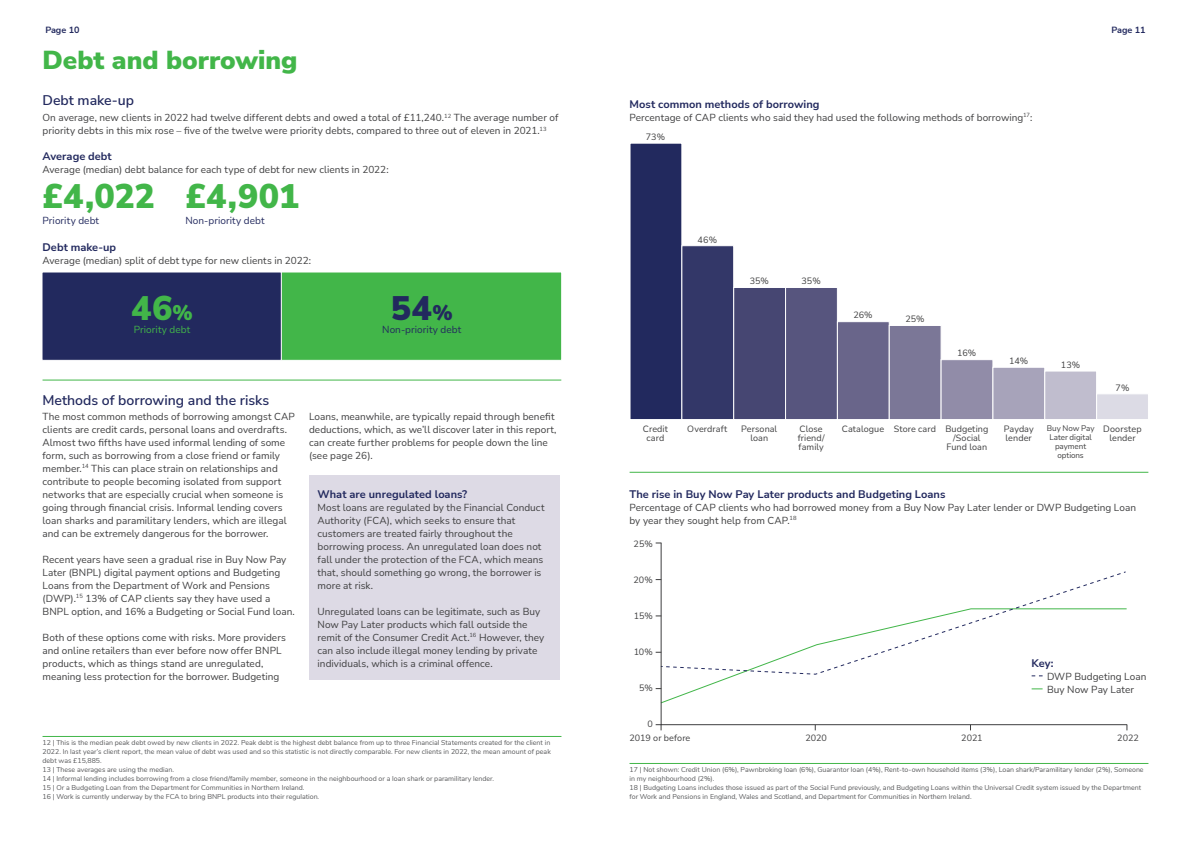
<style>
.page{position:relative;width:1191px;height:842px;background:#fff}
.page>*{position:absolute;margin:0;border:0;box-sizing:border-box;transform-origin:0 0}
.Stat_Paragraph{font:900 34px "Nunito Sans";letter-spacing:-.015em;color:#42b649}
.Stat_Paragraph-2{font:900 34px "Nunito Sans";color:#22295e}
.Section_Heading{font:900 26px "Nunito Sans";color:#42b649}
.Heading{font:600 14px "Nunito Sans";color:#22295e}
.Subheading___Graph_T{font:700 11px "Nunito Sans";letter-spacing:.005em;color:#22295e}
.Body_Text{font:10px/13px "Nunito Sans";letter-spacing:.005em;color:#3e3e3f}
.Stat_Paragraph-3{font:10px "Nunito Sans";letter-spacing:.01em;color:#22295e}
.Stat_Paragraph-4{font:10px "Nunito Sans";letter-spacing:.01em;color:#42b649}
.Graph__s{font:9px/9px "Nunito Sans";letter-spacing:.01em;color:#3e3e3f;text-align:center}
.t1{font:700 9px "Nunito Sans";color:#22295e}
.Graph__s-2{font:8px/9px "Nunito Sans";letter-spacing:-.005em;color:#3e3e3f;text-align:center}
.Footnote{font:7px/9px "Nunito";color:#57585a}
.s1{font-size:21px}
</style>
<div class="page">
<svg style="left:42px;top:272px;width:520px;height:89px;background:#377856"></svg>
<div style="left:630px;top:143px;width:52px;height:277px;background:#22295e"></div>
<div style="left:681px;top:245px;width:53px;height:175px;background:#333768;border:1px solid #fff"></div>
<div style="left:733px;top:287px;width:53px;height:133px;background:#464672;border:1px solid #fff"></div>
<div style="left:785px;top:287px;width:52px;height:133px;background:#57557e;border:1px solid #fff"></div>
<div style="left:837px;top:321px;width:52px;height:99px;background:#69658a;border:1px solid #fff"></div>
<div style="left:889px;top:325px;width:52px;height:95px;background:#7b7797;border:1px solid #fff"></div>
<div style="left:940px;top:359px;width:53px;height:61px;background:#918ca8;border:1px solid #fff"></div>
<div style="left:992px;top:367px;width:53px;height:53px;background:#a7a3ba;border:1px solid #fff"></div>
<div style="left:1044px;top:371px;width:52px;height:49px;background:#c0bdce;border:1px solid #fff"></div>
<div style="left:1096px;top:394px;width:52px;height:26px;background:#dcdbe5;border:1px solid #fff"></div>
<hr style="left:43px;top:736px;width:518px;height:1px;background:#42b649">
<div style="left:309px;top:476px;width:251px;height:204px;background:#dddae5"></div>
<hr style="left:629px;top:763px;width:519px;height:1px;background:#42b649">
<hr style="left:43px;top:380px;width:518px;height:1px;background:#42b649">
<hr style="left:629px;top:472px;width:519px;height:1px;background:#42b649">
<svg style="left:660px;top:542px;width:467px;height:183px"></svg>
<svg style="left:655px;top:724px;width:7px;height:6px"></svg>
<svg style="left:817px;top:572px;width:304px;height:104px"></svg>
<p class="t1" style="left:45px;top:24px;width:36px">Page 10</p>
<p class="t1" style="left:1111px;top:24px;width:36px">Page 11</p>
<p class="Section_Heading" style="left:43px;top:41px;width:256px">Debt and borrowing</p>
<p class="Heading" style="left:43px;top:90px;width:93px">Debt make-up</p>
<p class="Body_Text" style="left:43px;top:111px;width:517px">On average, new clients in 2022 had twelve different debts and owed a total of £11,240.<sup>12</sup> The average number of priority debts in this mix rose – five of the twelve were priority debts, compared to three out of eleven in 2021.<sup>13</sup></p>
<p class="Subheading___Graph_T" style="left:629px;top:96px;width:191px">Most common methods of borrowing</p>
<p class="Body_Text" style="left:629px;top:110px;width:404px">Percentage of CAP clients who said they had used the following methods of borrowing<sup>17</sup>:</p>
<p class="Graph__s" style="left:646px;top:132px;width:21px">73%</p>
<p class="Subheading___Graph_T" style="left:43px;top:148px;width:71px">Average debt</p>
<p class="Body_Text" style="left:43px;top:162px;width:347px">Average (median) debt balance for each type of debt for new clients in 2022:</p>
<p class="Stat_Paragraph" style="left:43px;top:172px;width:114px">£4,022</p>
<p class="Stat_Paragraph" style="left:185px;top:172px;width:115px">£4,901</p>
<p class="Stat_Paragraph-3" style="left:43px;top:213px;width:58px">Priority debt</p>
<p class="Stat_Paragraph-3" style="left:185px;top:213px;width:81px">Non-priority debt</p>
<p class="Subheading___Graph_T" style="left:43px;top:239px;width:75px">Debt make-up</p>
<p class="Body_Text" style="left:43px;top:253px;width:270px">Average (median) split of debt type for new clients in 2022:</p>
<p class="Stat_Paragraph" style="left:131px;top:284px;width:63px">46<span class="s1">%</span></p>
<p class="Stat_Paragraph-4" style="left:134px;top:323px;width:58px">Priority debt</p>
<p class="Stat_Paragraph-2" style="left:391px;top:284px;width:63px">54<span class="s1">%</span></p>
<p class="Stat_Paragraph-3" style="left:382px;top:323px;width:81px">Non-priority debt</p>
<p class="Heading" style="left:43px;top:390px;width:228px">Methods of borrowing and the risks</p>
<p class="Body_Text" style="left:43px;top:409px;width:254px">The most common methods of borrowing amongst CAP clients are credit cards, personal loans and overdrafts.<br>Almost two fifths have used informal lending of some form, such as borrowing from a close friend or family member.<sup>14</sup> This can place strain on relationships and contribute to people becoming isolated from support networks that are especially crucial when someone is going through financial crisis. Informal lending covers loan sharks and paramilitary lenders, which are illegal and can be extremely dangerous for the borrower.</p>
<p class="Body_Text" style="left:43px;top:552px;width:254px">Recent years have seen a gradual rise in Buy Now Pay Later (BNPL) digital payment options and Budgeting Loans from the Department of Work and Pensions (DWP).<sup>15</sup> 13% of CAP clients say they have used a BNPL option, and 16% a Budgeting or Social Fund loan.</p>
<p class="Body_Text" style="left:43px;top:630px;width:245px">Both of these options come with risks. More providers and online retailers than ever before now offer BNPL products, which as things stand are unregulated, meaning less protection for the borrower. Budgeting</p>
<p class="Body_Text" style="left:309px;top:409px;width:249px">Loans, meanwhile, are typically repaid through benefit deductions, which, as we’ll discover later in this report, can create further problems for people down the line (see page 26).</p>
<p class="Subheading___Graph_T" style="left:317px;top:486px;width:151px">What are unregulated loans?</p>
<p class="Body_Text" style="left:317px;top:500px;width:228px">Most loans are regulated by the Financial Conduct Authority (FCA), which seeks to ensure that customers are treated fairly throughout the borrowing process. An unregulated loan does not fall under the protection of the FCA, which means that, should something go wrong, the borrower is more at risk.</p>
<p class="Body_Text" style="left:317px;top:604px;width:228px">Unregulated loans can be legitimate, such as Buy Now Pay Later products which fall outside the remit of the Consumer Credit Act.<sup>16</sup> However, they can also include illegal money lending by private individuals, which is a criminal offence.</p>
<p class="Footnote" style="left:43px;top:738px;width:510px;text-align:justify">12 | This is the median peak debt owed by new clients in 2022. Peak debt is the highest debt balance from up to three Financial Statements created for the client in 2022. In last year’s client report, the mean value of debt was used and so this statistic is not directly comparable. For new clients in 2022, the mean amount of peak debt was £15,885.</p>
<p class="Footnote" style="left:43px;top:765px;width:133px">13 | These averages are using the median.</p>
<p class="Footnote" style="left:43px;top:774px;width:453px">14 | Informal lending includes borrowing from a close friend/family member, someone in the neighbourhood or a loan shark or paramilitary lender.</p>
<p class="Footnote" style="left:43px;top:783px;width:263px">15 | Or a Budgeting Loan from the Department for Communities in Northern Ireland.</p>
<p class="Footnote" style="left:43px;top:792px;width:278px">16 | Work is currently underway by the FCA to bring BNPL products into their regulation.</p>
<p class="Graph__s" style="left:697px;top:235px;width:21px">46%</p>
<p class="Graph__s" style="left:749px;top:276px;width:21px">35%</p>
<p class="Graph__s" style="left:801px;top:276px;width:21px">35%</p>
<p class="Graph__s" style="left:853px;top:310px;width:21px">26%</p>
<p class="Graph__s" style="left:905px;top:314px;width:21px">25%</p>
<p class="Graph__s" style="left:957px;top:348px;width:21px">16%</p>
<p class="Graph__s" style="left:1009px;top:356px;width:20px">14%</p>
<p class="Graph__s" style="left:1061px;top:360px;width:21px">13%</p>
<p class="Graph__s" style="left:1115px;top:383px;width:15px">7%</p>
<p class="Graph__s" style="left:643px;top:424px;width:27px">Credit card</p>
<p class="Graph__s" style="left:687px;top:424px;width:42px">Overdraft</p>
<p class="Graph__s" style="left:741px;top:424px;width:38px">Personal loan</p>
<p class="Graph__s" style="left:797px;top:424px;width:28px;text-align:left">Close friend/ family</p>
<p class="Graph__s" style="left:842px;top:424px;width:44px">Catalogue</p>
<p class="Graph__s" style="left:894px;top:424px;width:43px">Store card</p>
<p class="Graph__s" style="left:945px;top:424px;width:44px">Budgeting /Social<br>Fund loan</p>
<p class="Graph__s" style="left:1003px;top:424px;width:31px;text-align:left">Payday lender</p>
<p class="Graph__s-2" style="left:1046px;top:423px;width:49px">Buy Now Pay<br>Later digital payment options</p>
<p class="Graph__s" style="left:1103px;top:424px;width:40px">Doorstep lender</p>
<p class="Subheading___Graph_T" style="left:629px;top:486px;width:317px">The rise in Buy Now Pay Later products and Budgeting Loans</p>
<p class="Body_Text" style="left:629px;top:500px;width:508px">Percentage of CAP clients who had borrowed money from a Buy Now Pay Later lender or DWP Budgeting Loan by year they sought help from CAP.<sup>18</sup></p>
<p class="Graph__s" style="left:633px;top:539px;width:21px">25%</p>
<p class="Graph__s" style="left:633px;top:575px;width:21px">20%</p>
<p class="Graph__s" style="left:633px;top:611px;width:21px">15%</p>
<p class="Graph__s" style="left:633px;top:647px;width:21px">10%</p>
<p class="Graph__s" style="left:639px;top:683px;width:15px">5%</p>
<p class="Graph__s" style="left:647px;top:719px;width:7px">0</p>
<p class="Subheading___Graph_T" style="left:1031px;top:655px;width:23px">Key:</p>
<p class="Body_Text" style="left:1047px;top:669px;width:101px">DWP Budgeting Loan</p>
<p class="Body_Text" style="left:1047px;top:682px;width:89px">Buy Now Pay Later</p>
<p class="Graph__s" style="left:629px;top:733px;width:62px">2019 or before</p>
<p class="Graph__s" style="left:805px;top:733px;width:23px">2020</p>
<p class="Graph__s" style="left:961px;top:733px;width:23px">2021</p>
<p class="Graph__s" style="left:1117px;top:733px;width:23px">2022</p>
<p class="Footnote" style="left:629px;top:765px;width:515px">17 | Not shown: Credit Union (6%), Pawnbroking loan (6%), Guarantor loan (4%), Rent-to-own household items (3%), Loan shark/Paramilitary lender (2%), Someone in my neighbourhood (2%).</p>
<p class="Footnote" style="left:629px;top:783px;width:513px">18 | Budgeting Loans includes those issued as part of the Social Fund previously, and Budgeting Loans within the Universal Credit system issued by the Department for Work and Pensions in England, Wales and Scotland, and Department for Communities in Northern Ireland.</p>
</div>
